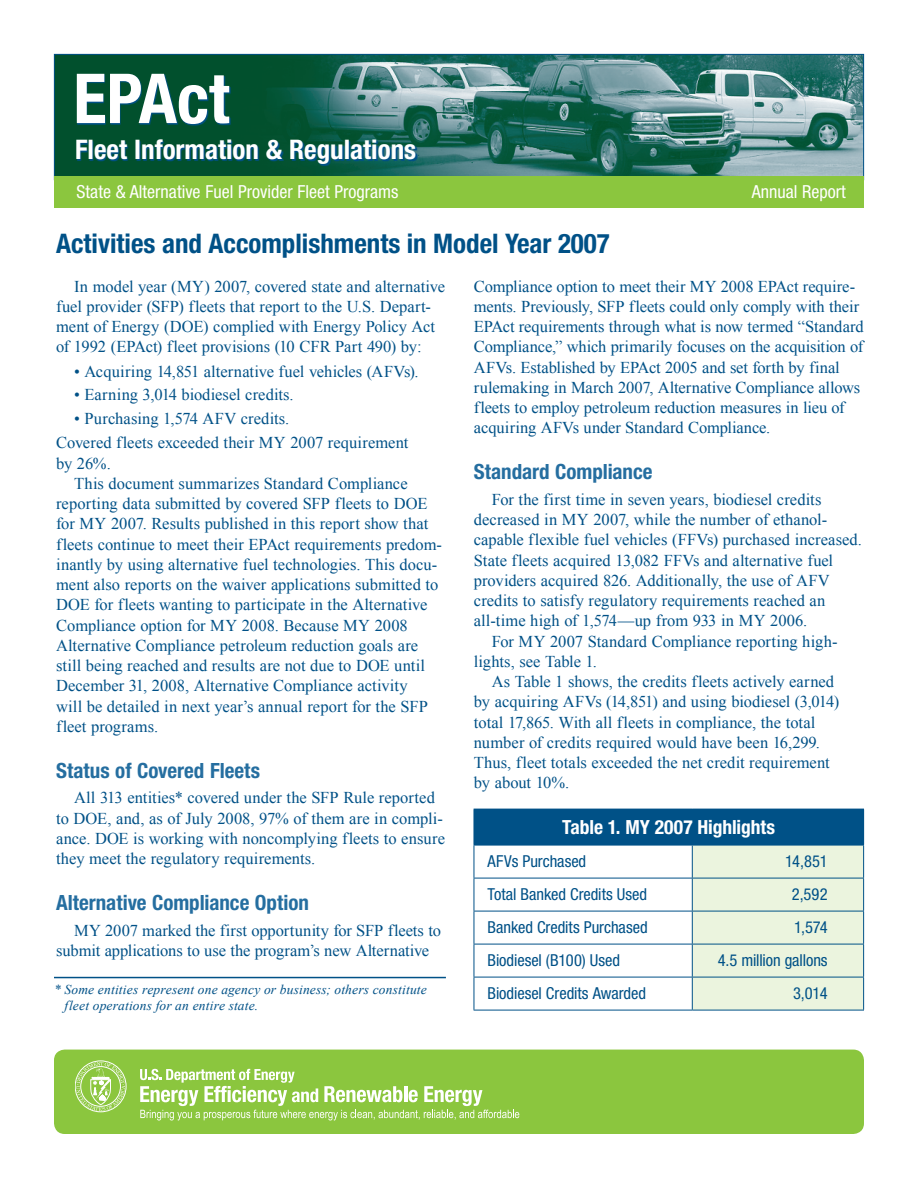
<style>
.page{position:relative;width:918px;height:1188px;background:#fff}
.page>*{position:absolute;margin:0;border:0;box-sizing:border-box;transform-origin:0 0}
.t1{font:700 condensed 69px "Helvetica Neue LT Std";color:#fff}
.Headline{font:700 condensed 27px "Helvetica Neue LT Std";color:#005187}
.t2{font:700 condensed 27px "Helvetica Neue LT Std";color:#fff}
.Subheads{font:700 condensed 21px "Helvetica Neue LT Std";color:#256ea0}
.t3{font:700 condensed 19.5px "Helvetica Neue LT Std";letter-spacing:-.005em;color:#fff}
.t4{font:condensed 18px "Helvetica Neue LT Std";color:#fff}
.Base_Text{font:16.5px/20.2px "Times New Roman";color:#005187}
.t5{font:condensed 16.5px "Helvetica Neue LT Std";letter-spacing:-.005em;color:#005187}
.Base___bullets{font:16.5px "Times New Roman";letter-spacing:.005em;color:#005187}
.Captions{font:italic 13.5px/16.5px "Times New Roman";letter-spacing:.01em;color:#005187}
</style>
<div class="page">
<img style="left:56px;top:56px;width:806px;height:120px">
<div style="left:54px;top:54px;width:810px;height:126px;border:1px solid #005187"></div>
<svg style="left:78px;top:74px;width:246px;height:67px;fill:#01502d"></svg>
<svg style="left:77px;top:141px;width:391px;height:35px"></svg>
<div style="left:54px;top:176px;width:810px;height:32px;background:#8bc63e"></div>
<div style="left:54px;top:1050px;width:810px;height:84px;background:#8bc63e;border-radius:11px"></div>
<svg style="left:140px;top:1069px;width:379px;height:51px"></svg>
<svg style="left:75px;top:1061px;width:51px;height:51px"></svg>
<div style="left:474px;top:809px;width:390px;height:36px;background:#005187"></div>
<svg style="left:475px;top:846px;width:388px;height:164px"></svg>
<hr style="left:474px;top:845px;width:218px;height:1px;background:#005187">
<hr style="left:474px;top:845px;width:1px;height:33px;background:#005187">
<hr style="left:692px;top:845px;width:172px;height:1px;background:#005187">
<hr style="left:692px;top:845px;width:1px;height:33px;background:#005187">
<hr style="left:863px;top:845px;width:1px;height:33px;background:#005187">
<hr style="left:474px;top:878px;width:218px;height:1px;background:#005187">
<hr style="left:474px;top:878px;width:1px;height:33px;background:#005187">
<hr style="left:692px;top:878px;width:172px;height:1px;background:#005187">
<hr style="left:692px;top:878px;width:1px;height:33px;background:#005187">
<hr style="left:863px;top:878px;width:1px;height:33px;background:#005187">
<hr style="left:474px;top:911px;width:218px;height:1px;background:#005187">
<hr style="left:474px;top:911px;width:1px;height:33px;background:#005187">
<hr style="left:692px;top:911px;width:172px;height:1px;background:#005187">
<hr style="left:692px;top:911px;width:1px;height:33px;background:#005187">
<hr style="left:863px;top:911px;width:1px;height:33px;background:#005187">
<hr style="left:474px;top:944px;width:218px;height:1px;background:#005187">
<hr style="left:474px;top:944px;width:1px;height:33px;background:#005187">
<hr style="left:692px;top:944px;width:172px;height:1px;background:#005187">
<hr style="left:692px;top:944px;width:1px;height:33px;background:#005187">
<hr style="left:863px;top:944px;width:1px;height:33px;background:#005187">
<hr style="left:474px;top:977px;width:218px;height:1px;background:#005187">
<hr style="left:474px;top:977px;width:1px;height:33px;background:#005187">
<hr style="left:692px;top:977px;width:172px;height:1px;background:#005187">
<hr style="left:692px;top:977px;width:1px;height:33px;background:#005187">
<hr style="left:863px;top:977px;width:1px;height:33px;background:#005187">
<hr style="left:474px;top:1010px;width:218px;height:1px;background:#005187">
<hr style="left:692px;top:1010px;width:172px;height:1px;background:#005187">
<hr style="left:54px;top:977px;width:392px;height:1px;background:#005187">
<p class="t1" style="left:73px;top:57px;width:158px">EPAct</p>
<p class="t2" style="left:75px;top:134px;width:343px">Fleet Information &amp; Regulations</p>
<p class="t4" style="left:77px;top:181px;width:324px">State &amp; Alternative Fuel Provider Fleet Programs</p>
<p class="t4" style="left:752px;top:181px;width:96px">Annual Report</p>
<p class="Headline" style="left:56px;top:227px;width:555px">Activities and Accomplishments in Model Year 2007</p>
<p class="Base_Text" style="left:56px;top:276px;width:391px;text-indent:18px">In model year (MY) 2007, covered state and alternative fuel provider (SFP) fleets that report to the U.S. Depart&shy;ment of Energy (DOE) complied with Energy Policy Act of 1992 (EPAct) fleet provisions (10 CFR Part 490) by:</p>
<p class="Base___bullets" style="left:74px;top:362px;width:346px">• Acquiring 14,851 alternative fuel vehicles (AFVs).</p>
<p class="Base___bullets" style="left:74px;top:385px;width:221px">• Earning 3,014 biodiesel credits.</p>
<p class="Base_Text" style="left:74px;top:408px;width:217px">• Purchasing 1,574 AFV credits.</p>
<p class="Base_Text" style="left:56px;top:432px;width:354px">Covered fleets exceeded their MY 2007 requirement by 26%.</p>
<p class="Base_Text" style="left:56px;top:473px;width:387px;text-indent:18px">This document summarizes Standard Compliance reporting data submitted by covered SFP fleets to DOE for MY 2007. Results published in this report show that fleets continue to meet their EPAct requirements predom&shy;inantly by using alternative fuel technologies. This docu&shy;ment also reports on the waiver applications submitted to DOE for fleets wanting to participate in the Alternative Compliance option for MY 2008. Because MY 2008<br>Alternative Compliance petroleum reduction goals are still being reached and results are not due to DOE until December 31, 2008, Alternative Compliance activity<br>will be detailed in next year’s annual report for the SFP fleet programs.</p>
<p class="Subheads" style="left:56px;top:758px;width:205px">Status of Covered Fleets</p>
<p class="Base_Text" style="left:56px;top:788px;width:390px;text-indent:18px">All 313 entities* covered under the SFP Rule reported to DOE, and, as of July 2008, 97% of them are in compli&shy;ance. DOE is working with noncomplying fleets to ensure they meet the regulatory requirements.</p>
<p class="Subheads" style="left:56px;top:890px;width:254px">Alternative Compliance Option</p>
<p class="Base_Text" style="left:56px;top:920px;width:387px;text-indent:18px">MY 2007 marked the first opportunity for SFP fleets to submit applications to use the program’s new Alternative</p>
<p class="Captions" style="left:64px;top:981px;width:364px;text-indent:-10px">* Some entities represent one agency or business; others constitute fleet operations for an entire state.</p>
<p class="Base_Text" style="left:474px;top:276px;width:391px">Compliance option to meet their MY 2008 EPAct require&shy;ments. Previously, SFP fleets could only comply with their EPAct requirements through what is now termed “Standard Compliance,” which primarily focuses on the acquisition of AFVs. Established by EPAct 2005 and set forth by final rulemaking in March 2007, Alternative Compliance allows fleets to employ petroleum reduction measures in lieu of acquiring AFVs under Standard Compliance.</p>
<p class="Subheads" style="left:474px;top:459px;width:180px">Standard Compliance</p>
<p class="Base_Text" style="left:474px;top:489px;width:390px;text-indent:18px">For the first time in seven years, biodiesel credits decreased in MY 2007, while the number of ethanol&shy;capable flexible fuel vehicles (FFVs) purchased increased.<br>State fleets acquired 13,082 FFVs and alternative fuel providers acquired 826. Additionally, the use of AFV credits to satisfy regulatory requirements reached an all-time high of 1,574—up from 933 in MY 2006.</p>
<p class="Base_Text" style="left:474px;top:631px;width:365px;text-indent:18px">For MY 2007 Standard Compliance reporting high&shy;lights, see Table 1.</p>
<p class="Base_Text" style="left:474px;top:671px;width:367px;text-indent:18px">As Table 1 shows, the credits fleets actively earned by acquiring AFVs (14,851) and using biodiesel (3,014) total 17,865. With all fleets in compliance, the total number of credits required would have been 16,299.<br>Thus, fleet totals exceeded the net credit requirement by about 10%.</p>
<p class="t3" style="left:562px;top:815px;width:214px">Table 1. MY 2007 Highlights</p>
<p class="t5" style="left:487px;top:852px;width:100px">AFVs Purchased</p>
<p class="t5" style="left:785px;top:852px;width:44px">14,851</p>
<p class="t5" style="left:487px;top:885px;width:161px">Total Banked Credits Used</p>
<p class="t5" style="left:792px;top:885px;width:37px">2,592</p>
<p class="t5" style="left:487px;top:918px;width:162px">Banked Credits Purchased</p>
<p class="t5" style="left:794px;top:918px;width:35px">1,574</p>
<p class="t5" style="left:487px;top:951px;width:134px">Biodiesel (B100) Used</p>
<p class="t5" style="left:718px;top:951px;width:111px">4.5 million gallons</p>
<p class="t5" style="left:487px;top:984px;width:160px">Biodiesel Credits Awarded</p>
<p class="t5" style="left:793px;top:984px;width:36px">3,014</p>
</div>
